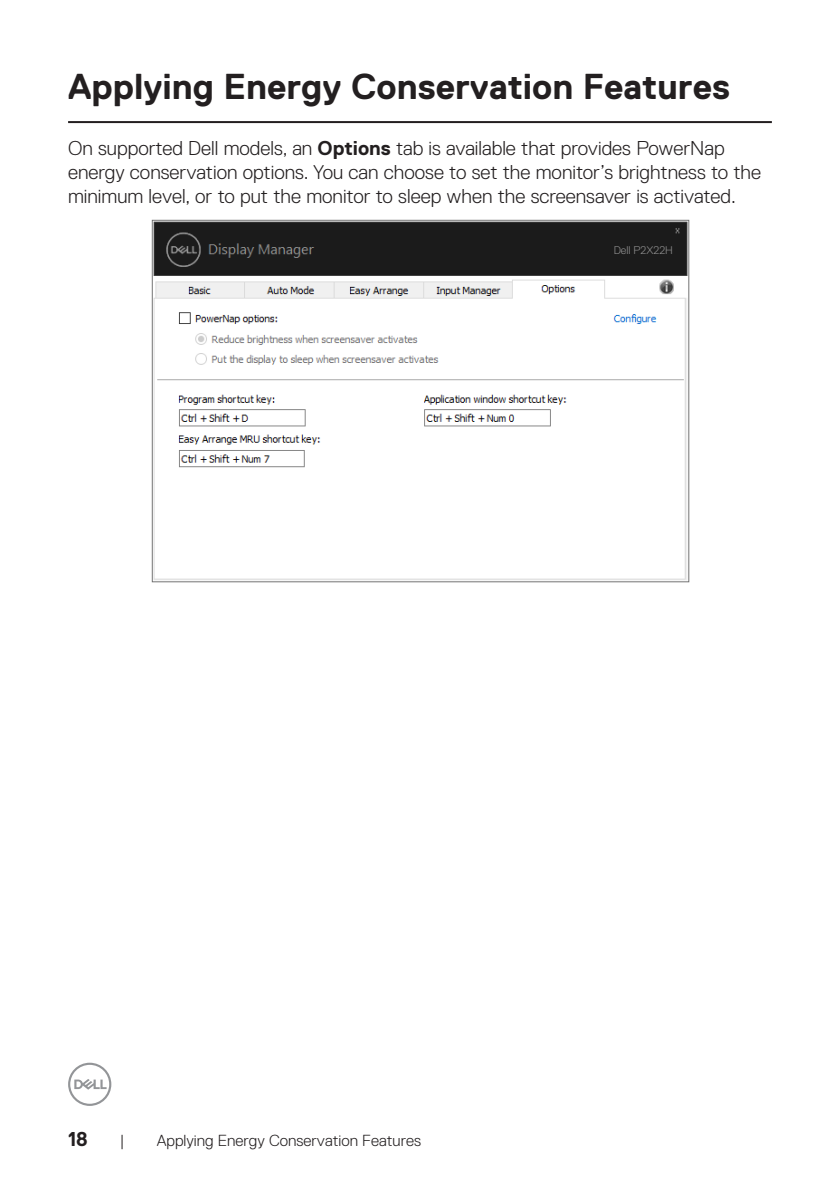
<style>
.page{position:relative;width:840px;height:1191px;background:#fff}
.page>*{position:absolute;margin:0;border:0;box-sizing:border-box;transform-origin:0 0}
.Head_1{font:700 36px "Dell Replica";color:#231f20}
.Paragraph{font:300 20px/24px "Dell Replica";color:#231f20}
.t1{font:700 20px "Dell Replica";color:#231f20}
.t2{font:300 16px "Dell Replica";color:#231f20}
.t3{font:300 11.2px "Dell Replica";color:#939393}
.s1{font-weight:700}
</style>
<div class="page">
<svg style="left:68px;top:1062px;width:43px;height:44px"></svg>
<hr style="left:68px;top:121px;width:703px;height:2px;background:#231f20">
<img style="left:151px;top:219px;width:539px;height:364px">
<div style="left:174px;top:471px;width:149px;height:45px;background:#fff"></div>
<p class="Head_1" style="left:68px;top:66px;width:663px">Applying Energy Conservation Features</p>
<p class="Paragraph" style="left:68px;top:136px;width:694px">On supported Dell models, an <span class="s1">Options</span> tab is available that provides PowerNap energy conservation options. You can choose to set the monitor’s brightness to the minimum level, or to put the monitor to sleep when the screensaver is activated.</p>
<p class="t3" style="left:613px;top:244px;width:61px">Dell P2X22H</p>
<p class="t1" style="left:68px;top:1127px;width:21px">18</p>
<p class="t2" style="left:120px;top:1131px;width:6px">|</p>
<p class="t2" style="left:157px;top:1131px;width:266px">Applying Energy Conservation Features</p>
</div>
